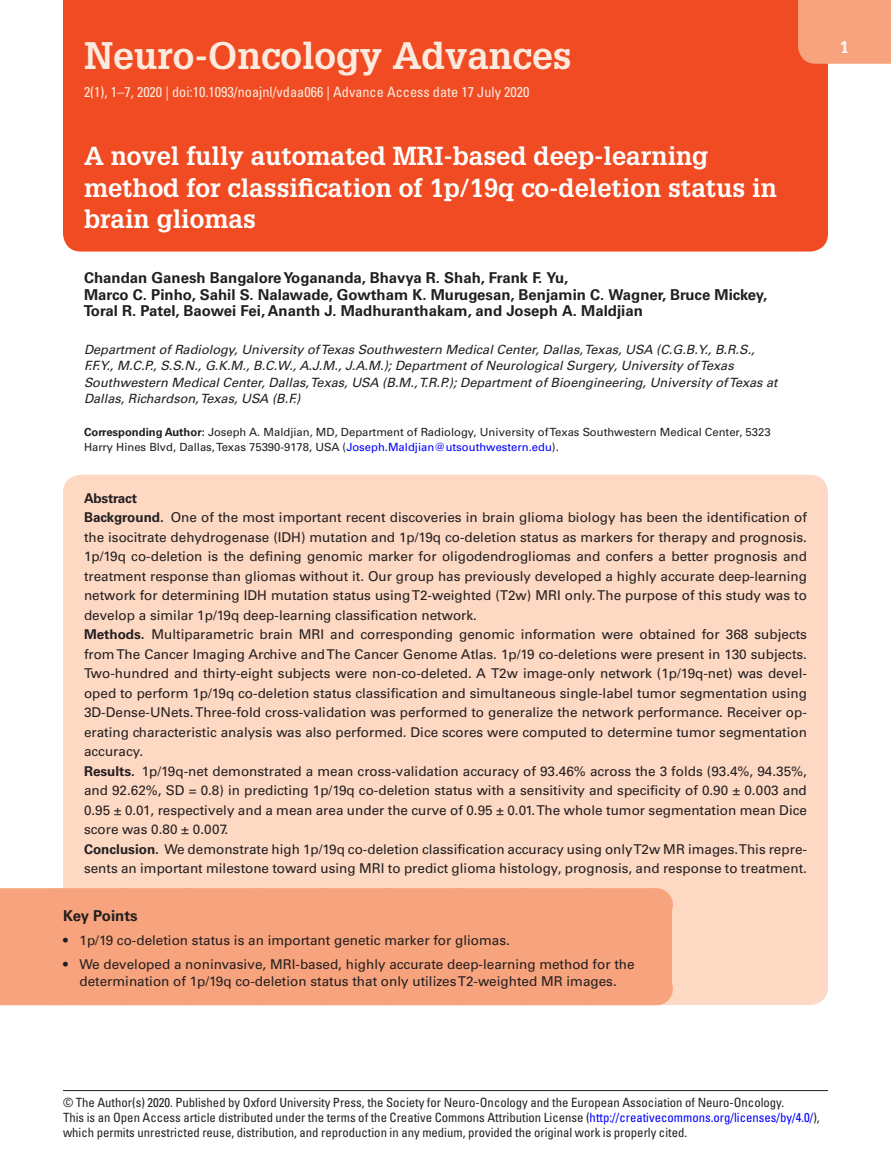
<style>
.page{position:relative;width:891px;height:1175px;background:#fff}
.page>*{position:absolute;margin:0;border:0;box-sizing:border-box;transform-origin:0 0}
.t1{font:700 37.5px "Glypha LT Std";color:#fdeade}
.t2{font:700 25.5px/31.5px "Glypha LT Std";color:#fff}
.t3{font:700 16.5px "Glypha LT Std";color:#fff}
.t4{font:700 15px/16.5px "Univers LT Std";color:#231f20}
.t5{font:condensed 14.25px "Univers LT Std";color:#fdeade}
.t6{font:13.5px/19.5px "Univers LT Std";color:#231f20}
.t7{font:condensed 12.75px/15px "Univers LT Std";color:#231f20}
.t8{font:italic 12.75px/16.5px "Univers LT Std";color:#231f20}
.t9{font:11.25px/15px "Univers LT Std";color:#231f20}
.s1{font-weight:700}
.s2{color:#00f}
</style>
<div class="page">
<div style="left:63px;top:0;width:765px;height:166px;background:#f04b22"></div>
<div style="left:798px;top:0;width:93px;height:64px;background:#f7a37d"></div>
<hr style="left:63px;top:1090px;width:765px;height:1px;background:#231f20">
<div style="left:63px;top:475px;width:765px;height:530px;background:#fdd8c3;border-radius:18px"></div>
<div style="left:0;top:905px;width:672px;height:35px;background:#f7a37d"></div>
<div style="left:0;top:888px;width:656px;height:33px;background:#f7a37d"></div>
<svg style="left:59px;top:888px;width:563px;height:1px"></svg>
<hr style="left:656px;top:888px;width:1px;height:33px;background:#f7a37d">
<div style="left:0;top:922px;width:672px;height:40px;background:#f7a37d"></div>
<div style="left:0;top:946px;width:672px;height:43px;background:#f7a37d"></div>
<div style="left:0;top:972px;width:656px;height:33px;background:#f7a37d"></div>
<hr style="left:656px;top:972px;width:1px;height:33px;background:#f7a37d">
<div style="left:63px;top:166px;width:765px;height:85px;background:#f04b22"></div>
<h1 class="t1" style="left:84px;top:32px;width:489px">Neuro-Oncology Advances</h1>
<p class="t5" style="left:84px;top:83px;width:447px">2(1), 1–7, 2020 | doi:10.1093/noajnl/vdaa066 | Advance Access date 17 July 2020</p>
<h2 class="t2" style="left:84px;top:140px;width:694px">A novel fully automated MRI-based deep-learning method for classification of 1p/19q co-deletion status in brain gliomas</h2>
<p class="t4" style="left:84px;top:270px;width:685px">Chandan Ganesh Bangalore Yogananda, Bhavya R. Shah, Frank F. Yu,<br>Marco C. Pinho, Sahil S. Nalawade, Gowtham K. Murugesan, Benjamin C. Wagner, Bruce Mickey,<br>Toral R. Patel, Baowei Fei, Ananth J. Madhuranthakam, and Joseph A. Maldjian</p>
<p class="t8" style="left:84px;top:341px;width:695px">Department of Radiology, University of Texas Southwestern Medical Center, Dallas, Texas, USA (C.G.B.Y., B.R.S., F.F.Y., M.C.P., S.S.N., G.K.M., B.C.W., A.J.M., J.A.M.); Department of Neurological Surgery, University of Texas Southwestern Medical Center, Dallas, Texas, USA (B.M., T.R.P.); Department of Bioengineering, University of Texas at Dallas, Richardson, Texas, USA (B.F.)</p>
<p class="t9" style="left:84px;top:424px;width:688px"><span class="s1">Corresponding Author:</span> Joseph A. Maldjian, MD, Department of Radiology, University of Texas Southwestern Medical Center, 5323<br>Harry Hines Blvd, Dallas, Texas 75390-9178, USA (<span class="s2">Joseph.Maldjian@utsouthwestern.edu</span>).</p>
<p class="t6" style="left:84px;top:488px;width:725px"><span class="s1">Abstract<br>Background.</span> One of the most important recent discoveries in brain glioma biology has been the identification of the isocitrate dehydrogenase (IDH) mutation and 1p/19q co-deletion status as markers for therapy and prognosis.<br>1p/19q co-deletion is the defining genomic marker for oligodendrogliomas and confers a better prognosis and treatment response than gliomas without it. Our group has previously developed a highly accurate deep-learning network for determining IDH mutation status using T2-weighted (T2w) MRI only. The purpose of this study was to develop a similar 1p/19q deep-learning classification network.<br><span class="s1">Methods.</span> Multiparametric brain MRI and corresponding genomic information were obtained for 368 subjects from The Cancer Imaging Archive and The Cancer Genome Atlas. 1p/19 co-deletions were present in 130 subjects.<br>Two-hundred and thirty-eight subjects were non-co-deleted. A T2w image-only network (1p/19q-net) was devel&shy;oped to perform 1p/19q co-deletion status classification and simultaneous single-label tumor segmentation using 3D-Dense-UNets. Three-fold cross-validation was performed to generalize the network performance. Receiver op&shy;erating characteristic analysis was also performed. Dice scores were computed to determine tumor segmentation accuracy.<br><span class="s1">Results.</span> 1p/19q-net demonstrated a mean cross-validation accuracy of 93.46% across the 3 folds (93.4%, 94.35%, and 92.62%, SD = 0.8) in predicting 1p/19q co-deletion status with a sensitivity and specificity of 0.90 ± 0.003 and 0.95 ± 0.01, respectively and a mean area under the curve of 0.95 ± 0.01. The whole tumor segmentation mean Dice score was 0.80 ± 0.007.<br><span class="s1">Conclusion.</span> We demonstrate high 1p/19q co-deletion classification accuracy using only T2w MR images. This repre&shy;sents an important milestone toward using MRI to predict glioma histology, prognosis, and response to treatment.</p>
<p class="t4" style="left:63px;top:907px;width:76px">Key Points</p>
<p class="t6" style="left:63px;top:930px;width:448px">• 1p/19 co-deletion status is an important genetic marker for gliomas.</p>
<p class="t6" style="left:63px;top:956px;width:573px;line-height:16.5px;text-align:center">• We developed a noninvasive, MRI-based, highly accurate deep-learning method for the determination of 1p/19q co-deletion status that only utilizes T2-weighted MR images.</p>
<p class="t3" style="left:840px;top:37px;width:11px">1</p>
<p class="t7" style="left:63px;top:1095px;width:723px">© The Author(s) 2020. Published by Oxford University Press, the Society for Neuro-Oncology and the European Association of Neuro-Oncology.</p>
<p class="t7" style="left:63px;top:1110px;width:758px">This is an Open Access article distributed under the terms of the Creative Commons Attribution License (<span class="s2">http://creativecommons.org/licenses/by/4.0/</span>), which permits unrestricted reuse, distribution, and reproduction in any medium, provided the original work is properly cited.</p>
</div>
